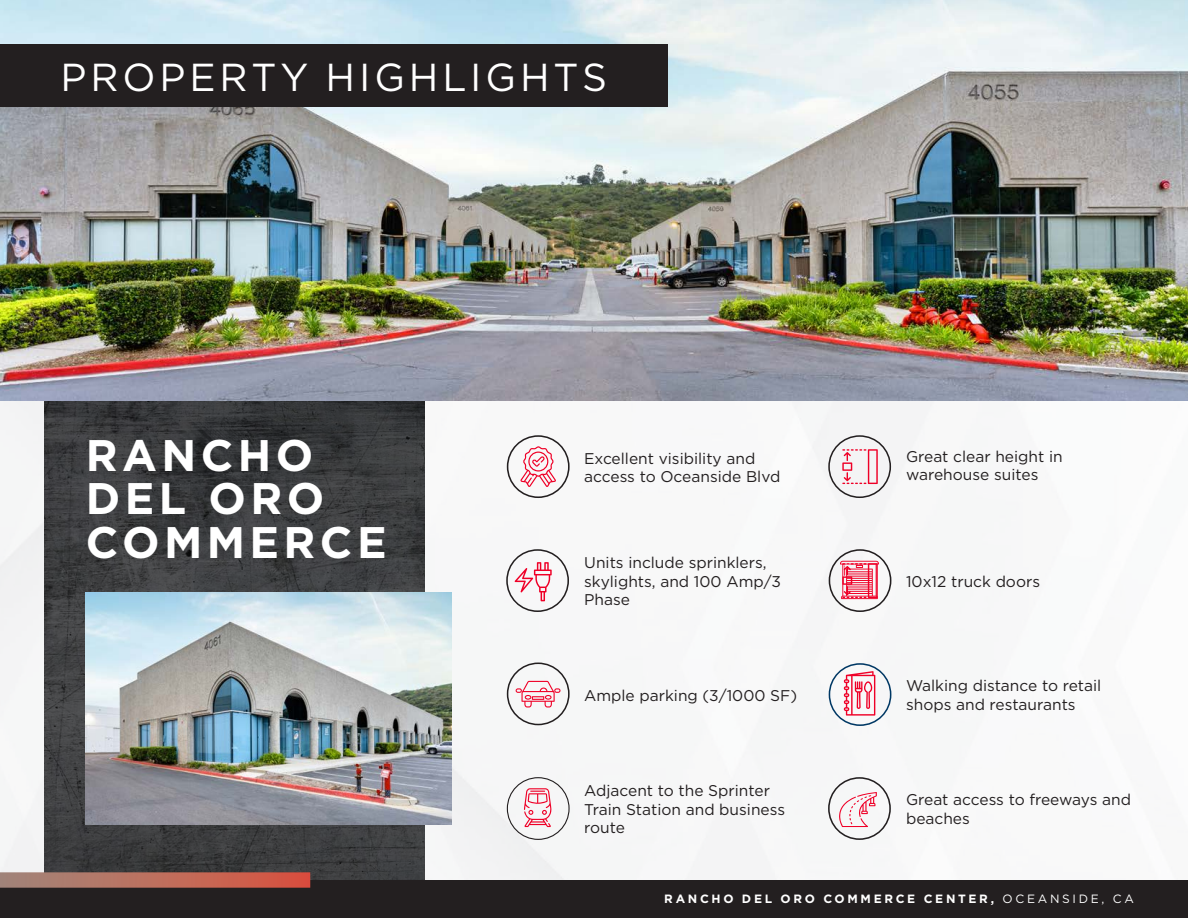
<style>
.page{position:relative;width:1188px;height:918px;background:#fff}
.page>*{position:absolute;margin:0;border:0;box-sizing:border-box;transform-origin:0 0}
.t1{font:700 44.25px/43.5px "Gotham";letter-spacing:.1em;color:#fff}
.t2{font:39px "Gotham";letter-spacing:.1em;color:#fff}
.t3{font:15.6px/18.6px "Gotham";color:#231f20}
.t4{font:700 12px "Gotham";letter-spacing:.225em;color:#fff}
.s1{font-weight:400}
</style>
<div class="page">
<img style="left:0;top:401px;width:934px;height:479px">
<svg style="left:44px;top:401px;width:380px;height:479px;background:#3c3d3f"></svg>
<div style="left:0;top:880px;width:1188px;height:38px;background:#231f20"></div>
<svg style="left:0;top:872px;width:310px;height:16px;background:#b76a5b"></svg>
<img style="left:0;top:0;width:1188px;height:401px">
<div style="left:0;top:45px;width:667px;height:62px;background:#231f20"></div>
<svg style="left:829px;top:549px;width:62px;height:63px"></svg>
<img style="left:86px;top:593px;width:366px;height:231px">
<svg style="left:506px;top:549px;width:63px;height:63px"></svg>
<svg style="left:828px;top:435px;width:63px;height:63px"></svg>
<svg style="left:507px;top:435px;width:63px;height:63px"></svg>
<svg style="left:507px;top:663px;width:63px;height:62px"></svg>
<svg style="left:828px;top:777px;width:63px;height:63px"></svg>
<svg style="left:507px;top:777px;width:63px;height:63px"></svg>
<svg style="left:829px;top:663px;width:62px;height:63px"></svg>
<p class="t2" style="left:60px;top:52px;width:548px">PROPERTY HIGHLIGHTS</p>
<p class="t1" style="left:86px;top:433px;width:302px">RANCHO<br>DEL ORO<br>COMMERCE</p>
<p class="t3" style="left:584px;top:448px;width:198px">Excellent visibility and access to Oceanside Blvd</p>
<p class="t3" style="left:584px;top:553px;width:198px">Units include sprinklers, skylights, and 100 Amp/3<br>Phase</p>
<p class="t3" style="left:584px;top:686px;width:214px">Ample parking (3/1000 SF)</p>
<p class="t3" style="left:584px;top:781px;width:202px">Adjacent to the Sprinter<br>Train Station and business route</p>
<p class="t3" style="left:906px;top:447px;width:158px">Great clear height in warehouse suites</p>
<p class="t3" style="left:906px;top:572px;width:136px">10x12 truck doors</p>
<p class="t3" style="left:906px;top:676px;width:197px">Walking distance to retail shops and restaurants</p>
<p class="t3" style="left:906px;top:790px;width:226px">Great access to freeways and beaches</p>
<p class="t4" style="left:664px;top:891px;width:471px">RANCHO DEL ORO COMMERCE CENTER, <span class="s1">OCEANSIDE, CA</span></p>
</div>
